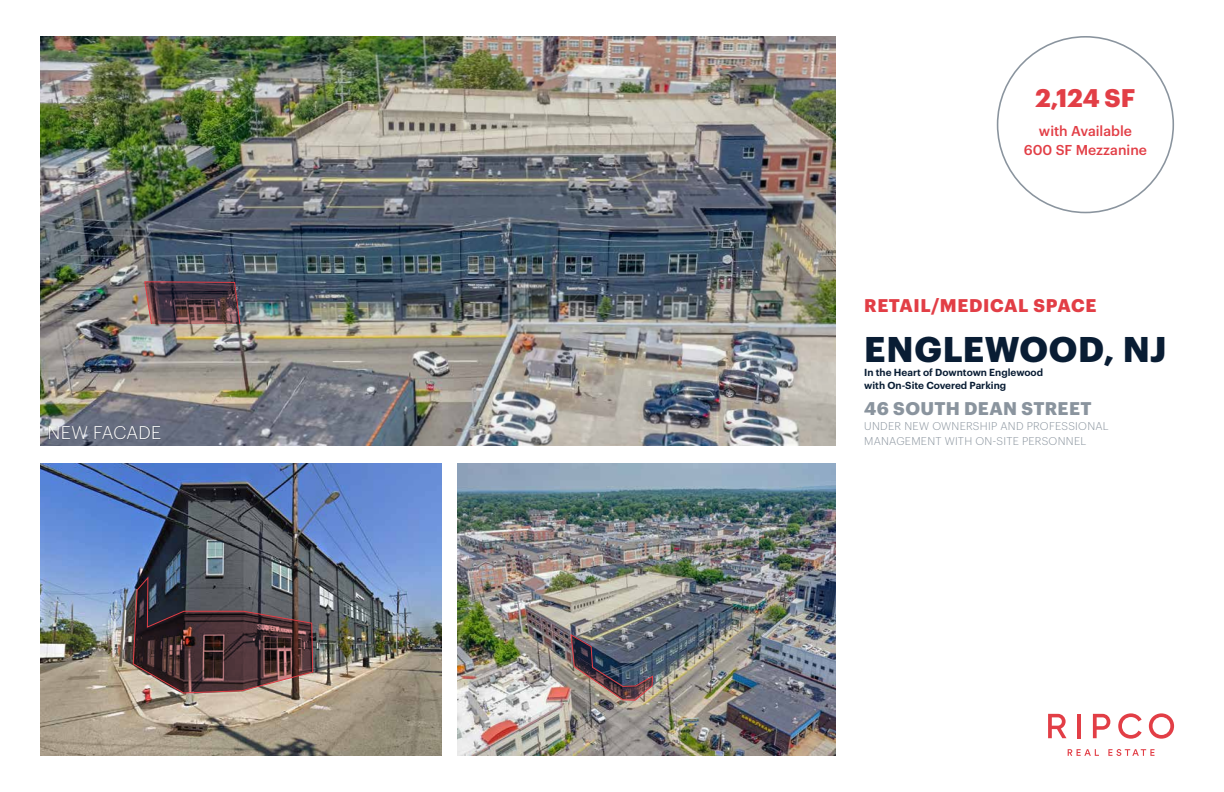
<style>
.page{position:relative;width:1224px;height:792px;background:#fff}
.page>*{position:absolute;margin:0;border:0;box-sizing:border-box;transform-origin:0 0}
.t1{font:700 35px "Graphik";letter-spacing:.02em;color:#091d34}
.t2{font:700 25px "Graphik";color:#e23e46}
.t3{font:700 18px "Graphik";letter-spacing:.035em;color:#e23e46}
.t4{font:700 18px "Graphik";letter-spacing:.015em;color:#8a949e}
.t5{font:300 18px "Graphik";letter-spacing:.01em;color:#fff}
.t6{font:500 14px/19px "Graphik";color:#e23e46;text-align:center}
.t7{font:300 11px "Graphik";letter-spacing:.02em;color:#8a949e}
.t8{font:600 10px/13px "Graphik";color:#091d34}
</style>
<div class="page">
<img style="left:458px;top:463px;width:377px;height:293px">
<img style="left:40px;top:36px;width:795px;height:409px">
<img style="left:40px;top:463px;width:402px;height:293px">
<svg style="left:1068px;top:749px;width:31px;height:7px"></svg>
<svg style="left:1108px;top:749px;width:47px;height:7px"></svg>
<svg style="left:1048px;top:714px;width:19px;height:24px"></svg>
<hr style="left:1077px;top:714px;width:4px;height:24px;background:#e23e46">
<svg style="left:1118px;top:713px;width:24px;height:26px"></svg>
<svg style="left:1149px;top:713px;width:25px;height:26px"></svg>
<svg style="left:1093px;top:714px;width:17px;height:24px"></svg>
<img style="left:144px;top:281px;width:97px;height:44px">
<img style="left:570px;top:633px;width:84px;height:69px">
<div style="left:49px;top:426px;width:112px;height:13px;background:#000;opacity:.24"></div>
<img style="left:132px;top:575px;width:182px;height:119px">
<h3 class="t5" style="left:48px;top:419px;width:115px">NEW FACADE</h3>
<h2 class="t2" style="left:1036px;top:79px;width:101px">2,124 SF</h2>
<p class="t6" style="left:1024px;top:120px;width:125px">with Available<br>600 SF Mezzanine</p>
<h3 class="t3" style="left:864px;top:292px;width:234px">RETAIL/MEDICAL SPACE</h3>
<h1 class="t1" style="left:864px;top:322px;width:304px">ENGLEWOOD, NJ</h1>
<h3 class="t4" style="left:864px;top:394px;width:229px">46 SOUTH DEAN STREET</h3>
<p class="t7" style="left:864px;top:418px;width:246px">UNDER NEW OWNERSHIP AND PROFESSIONAL</p>
<p class="t8" style="left:864px;top:365px;width:180px">In the Heart of Downtown Englewood with On-Site Covered Parking</p>
<p class="t7" style="left:864px;top:433px;width:224px">MANAGEMENT WITH ON-SITE PERSONNEL</p>
</div>
